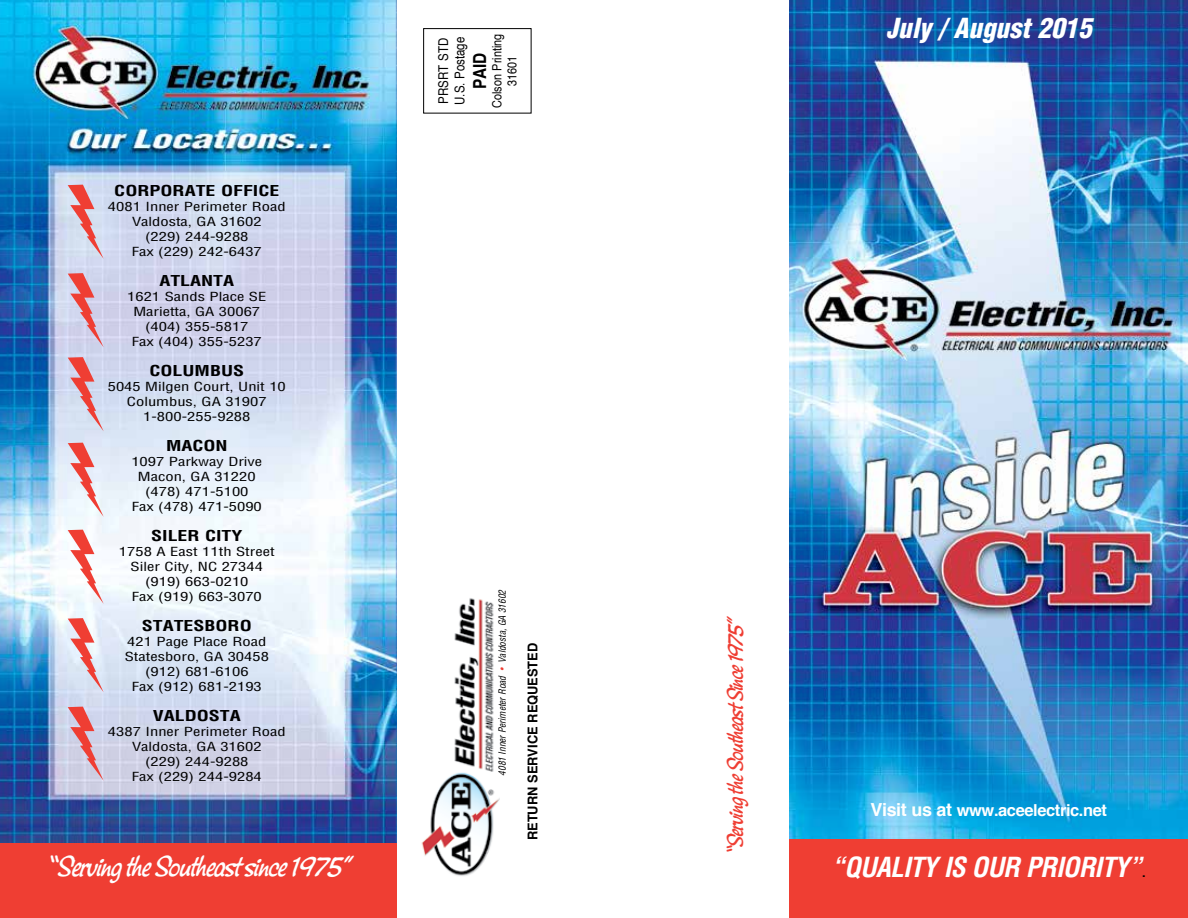
<style>
.page{position:relative;width:1188px;height:918px;background:#fff}
.page>*{position:absolute;margin:0;border:0;box-sizing:border-box;transform-origin:0 0}
.t1{font:500 27px "Montauk";color:#fff}
.t2{font:italic 700 condensed 27px "Helvetica";letter-spacing:-.025em;color:#fff}
.t3{font:italic 900 condensed 27px "Helvetica";color:#fff}
.t4{font:500 21px "Montauk";color:#ef3e33}
.t5{font:700 18px "Helvetica";color:#000;scale:.85 1}
.t6{font:700 16.5px "Helvetica";letter-spacing:-.025em;color:#fff}
.t7{font:700 condensed 14.7px "Helvetica";color:#000;scale:1.35 1}
.t8{font:700 13.5px "Helvetica";color:#000;scale:.95 1}
.t9{font:13.5px/16.2px "Helvetica";color:#000;scale:.85 1}
.t10{font:12.75px/15.3px "Helvetica";color:#000;text-align:center;scale:.85 1}
.t11{font:condensed 12.15px/15px "Helvetica";color:#000;text-align:center;scale:1.35 1}
.t12{font:italic condensed 9.75px "Helvetica";color:#000;scale:.95 1}
.s1{color:#ef3e33}
.s2{font-size:18px}
.s3{font-weight:400;font-style:normal;font-stretch:normal;font-size:18px;color:#000}
</style>
<div class="page">
<img style="left:790px;top:0;width:398px;height:839px">
<div style="left:790px;top:839px;width:398px;height:79px;background:#ef3e33"></div>
<img style="left:0;top:0;width:396px;height:844px">
<div style="left:0;top:844px;width:396px;height:74px;background:#ef3e33"></div>
<svg style="left:68px;top:185px;width:36px;height:74px;background:#dab6c0"></svg>
<svg style="left:68px;top:273px;width:36px;height:74px;background:#d8adbd"></svg>
<svg style="left:68px;top:357px;width:36px;height:74px;background:#d9b4c0"></svg>
<svg style="left:68px;top:443px;width:36px;height:74px"></svg>
<svg style="left:68px;top:530px;width:36px;height:74px"></svg>
<svg style="left:68px;top:618px;width:36px;height:74px;background:#e4bec5"></svg>
<svg style="left:68px;top:707px;width:36px;height:74px;background:#d8adba"></svg>
<img style="left:421px;top:598px;width:79px;height:278px">
<div style="left:423px;top:28px;width:109px;height:85px;border:1px solid #000"></div>
<p class="t7" style="left:114px;top:182px;width:124px">CORPORATE OFFICE</p>
<p class="t11" style="left:108px;top:199px;width:133px">4081 Inner Perimeter Road<br>Valdosta, GA 31602<br>(229) 244-9288<br>Fax (229) 242-6437</p>
<p class="t7" style="left:159px;top:272px;width:57px">ATLANTA</p>
<p class="t11" style="left:127px;top:289px;width:105px">1621 Sands Place SE<br>Marietta, GA 30067 (404) 355-5817<br>Fax (404) 355-5237</p>
<p class="t7" style="left:150px;top:362px;width:72px">COLUMBUS</p>
<p class="t11" style="left:108px;top:379px;width:133px">5045 Milgen Court, Unit 10<br>Columbus, GA 31907<br>1-800-255-9288</p>
<p class="t7" style="left:166px;top:437px;width:47px">MACON</p>
<p class="t11" style="left:131px;top:454px;width:99px">1097 Parkway Drive<br>Macon, GA 31220 (478) 471-5100<br>Fax (478) 471-5090</p>
<p class="t7" style="left:151px;top:527px;width:69px">SILER CITY</p>
<p class="t11" style="left:119px;top:544px;width:117px">1758 A East 11th Street<br>Siler City, NC 27344 (919) 663-0210<br>Fax (919) 663-3070</p>
<p class="t7" style="left:142px;top:617px;width:83px">STATESBORO</p>
<p class="t11" style="left:125px;top:634px;width:108px">421 Page Place Road<br>Statesboro, GA 30458 (912) 681-6106<br>Fax (912) 681-2193</p>
<p class="t7" style="left:153px;top:707px;width:67px">VALDOSTA</p>
<p class="t11" style="left:108px;top:724px;width:133px">4387 Inner Perimeter Road<br>Valdosta, GA 31602<br>(229) 244-9288<br>Fax (229) 244-9284</p>
<p class="t10" style="left:490px;top:108px;width:88px;rotate:-90deg">Colson Printing<br>31601</p>
<p class="t9" style="left:436px;top:105px;width:81px;rotate:-90deg">PRSRT STD<br>U.S. Postage</p>
<h3 class="t5" style="left:465px;top:89px;width:45px;rotate:-90deg">PAID</h3>
<p class="t12" style="left:496px;top:776px;width:198px;rotate:-90deg">4081 Inner Perimeter Road <span class="s1">•</span> Valdosta, GA 31602</p>
<p class="t8" style="left:522px;top:840px;width:209px;rotate:-90deg">RETURN SERVICE REQUESTED</p>
<h1 class="t3" style="left:886px;top:12px;width:207px">July / August 2015</h1>
<h2 class="t4" style="left:723px;top:856px;width:242px;rotate:-90deg">“Serving the SoutheastSince 1975”</h2>
<h3 class="t6" style="left:871px;top:797px;width:238px"><span class="s2">Visit us at</span> www.aceelectric.net</h3>
<h1 class="t1" style="left:45px;top:850px;width:304px">“Serving the Southeast since 1975”</h1>
<h1 class="t2" style="left:831px;top:851px;width:316px">“QUALITY IS OUR PRIORITY”<span class="s3">.</span></h1>
</div>
